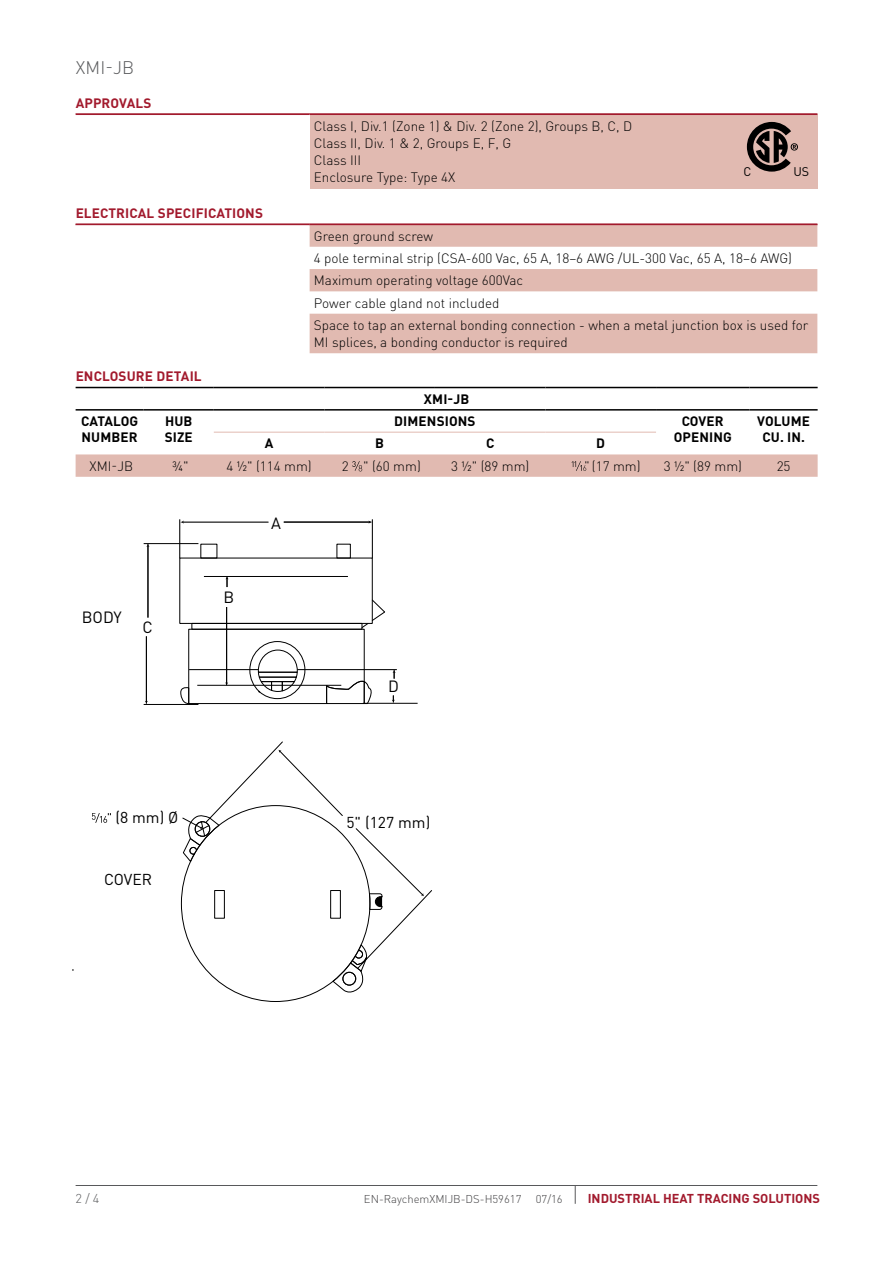
<style>
.page{position:relative;width:893px;height:1263px;background:#fff}
.page>*{position:absolute;margin:0;border:0;box-sizing:border-box;transform-origin:0 0}
.t1{font:300 18px "DIN Pro";color:#58595b}
.t2{font:16.05px "DIN Pro";color:#000}
.t3{font:15.6px "DIN Pro";color:#000}
.t4{font:300 13.5px/22.4px "DIN Pro";color:#000}
.t5{font:700 13.5px/16.2px "DIN Pro";letter-spacing:.01em;color:#000}
.t6{font:700 13.5px "DIN Pro";letter-spacing:.01em;color:#a21a2d}
.t7{font:700 12.75px "DIN Pro";color:#a21a2d}
.t8{font:300 12.75px "DIN Pro";color:#58595b}
.t9{font:12.45px "DIN Pro";color:#000}
.t10{font:300 11.25px "DIN Pro";color:#414042}
</style>
<div class="page">
<hr style="left:76px;top:1185px;width:741px;height:1px;background:#58595b">
<svg style="left:575px;top:1186px;width:1px;height:18px"></svg>
<div style="left:310px;top:114px;width:507px;height:74px;background:#e1bab1"></div>
<hr style="left:310px;top:114px;width:507px;height:1px;background:#a21a2d">
<hr style="left:76px;top:114px;width:234px;height:1px;background:#a21a2d">
<svg style="left:76px;top:225px;width:741px;height:129px"></svg>
<svg style="left:310px;top:225px;width:507px;height:128px;fill:#e1bab1"></svg>
<hr style="left:310px;top:224px;width:507px;height:1px;background:#a21a2d">
<hr style="left:76px;top:224px;width:234px;height:1px;background:#a21a2d">
<svg style="left:76px;top:388px;width:742px;height:44px"></svg>
<hr style="left:76px;top:387px;width:68px;height:1px;background:#000">
<hr style="left:144px;top:387px;width:70px;height:1px;background:#000">
<hr style="left:214px;top:387px;width:110px;height:1px;background:#000">
<hr style="left:324px;top:387px;width:111px;height:1px;background:#000">
<hr style="left:435px;top:387px;width:110px;height:1px;background:#000">
<hr style="left:545px;top:387px;width:111px;height:1px;background:#000">
<hr style="left:656px;top:387px;width:94px;height:1px;background:#000">
<hr style="left:750px;top:387px;width:68px;height:1px;background:#000">
<hr style="left:76px;top:409px;width:68px;height:2px;background:#000">
<hr style="left:144px;top:409px;width:70px;height:2px;background:#000">
<hr style="left:214px;top:409px;width:110px;height:2px;background:#000">
<hr style="left:324px;top:409px;width:111px;height:2px;background:#000">
<hr style="left:435px;top:409px;width:110px;height:2px;background:#000">
<hr style="left:545px;top:409px;width:111px;height:2px;background:#000">
<hr style="left:656px;top:409px;width:94px;height:2px;background:#000">
<hr style="left:750px;top:409px;width:68px;height:2px;background:#000">
<hr style="left:214px;top:432px;width:110px;height:1px;background:#e1bab1">
<hr style="left:324px;top:432px;width:111px;height:1px;background:#e1bab1">
<hr style="left:435px;top:432px;width:110px;height:1px;background:#e1bab1">
<hr style="left:545px;top:432px;width:111px;height:1px;background:#e1bab1">
<hr style="left:189px;top:669px;width:208px;height:1px;background:#000">
<hr style="left:180px;top:519px;width:1px;height:39px;background:#000">
<hr style="left:372px;top:519px;width:1px;height:39px;background:#000">
<hr style="left:183px;top:522px;width:85px;height:1px;background:#000">
<hr style="left:284px;top:522px;width:85px;height:1px;background:#000">
<hr style="left:148px;top:546px;width:1px;height:72px;background:#000">
<hr style="left:146px;top:636px;width:1px;height:66px;background:#000">
<hr style="left:144px;top:543px;width:54px;height:1px;background:#000">
<hr style="left:144px;top:704px;width:54px;height:1px;background:#000">
<svg style="left:393px;top:670px;width:3px;height:9px"></svg>
<svg style="left:392px;top:695px;width:3px;height:7px"></svg>
<hr style="left:363px;top:703px;width:55px;height:1px;background:#000">
<svg style="left:179px;top:558px;width:206px;height:146px"></svg>
<svg style="left:92px;top:813px;width:19px;height:10px"></svg>
<svg style="left:181px;top:741px;width:251px;height:261px"></svg>
<div style="left:214px;top:890px;width:11px;height:28px;border:1px solid #000"></div>
<div style="left:330px;top:890px;width:11px;height:28px;border:1px solid #000"></div>
<svg style="left:747px;top:122px;width:51px;height:50px"></svg>
<svg style="left:76px;top:454px;width:742px;height:23px;background:#e1bbb2"></svg>
<h1 class="t1" style="left:76px;top:55px;width:60px">XMI-JB</h1>
<p class="t6" style="left:76px;top:93px;width:19px">APPROVA</p>
<p class="t6" style="left:136px;top:93px;width:16px">LS</p>
<p class="t6" style="left:76px;top:204px;width:25px">ELECTRICA</p>
<p class="t6" style="left:147px;top:204px;width:28px">L SPECI</p>
<p class="t6" style="left:196px;top:204px;width:17px">FICATIONS</p>
<p class="t6" style="left:76px;top:367px;width:44px">ENCLOSURE</p>
<p class="t6" style="left:157px;top:367px;width:17px">DETAI</p>
<p class="t6" style="left:194px;top:367px;width:9px">L</p>
<p class="t4" style="left:314px;top:117px;width:320px;line-height:17.2px">Class I, Div.1 (Zone 1) &amp; Div. 2 (Zone 2), Groups B, C, D<br>Class II, Div. 1 &amp; 2, Groups E, F, G<br>Class III<br>Enclosure Type: Type 4X</p>
<p class="t9" style="left:744px;top:162px;width:9px">C</p>
<p class="t9" style="left:793px;top:162px;width:17px">US</p>
<p class="t4" style="left:314px;top:224px;width:496px">Green ground screw<br>4 pole terminal strip (CSA-600 Vac, 65 A, 18–6 AWG /UL-300 Vac, 65 A, 18–6 AWG)<br>Maximum operating voltage 600Vac<br>Power cable gland not included<br>Space to tap an external bonding connection - when a metal junction box is used for</p>
<p class="t4" style="left:314px;top:331px;width:255px">MI splices, a bonding conductor is required</p>
<p class="t5" style="left:424px;top:390px;width:47px">XMI-JB</p>
<p class="t5" style="left:81px;top:413px;width:59px">CATALOG<br>NUMBER</p>
<p class="t5" style="left:165px;top:413px;width:28px">HUB<br>SIZE</p>
<p class="t5" style="left:394px;top:413px;width:18px">DIMENSIONS</p>
<p class="t5" style="left:674px;top:413px;width:26px;text-align:center">COVER<br>OPENIN</p>
<p class="t5" style="left:723px;top:429px;width:10px">G</p>
<p class="t5" style="left:265px;top:435px;width:10px">A</p>
<p class="t5" style="left:375px;top:435px;width:10px">B</p>
<p class="t5" style="left:486px;top:435px;width:10px">C</p>
<p class="t5" style="left:596px;top:435px;width:10px">D</p>
<p class="t5" style="left:762px;top:413px;width:44px;text-indent:-5px">VOLUME<br>CU. IN.</p>
<p class="t4" style="left:89px;top:454px;width:45px">XMI-JB</p>
<p class="t4" style="left:172px;top:454px;width:18px">3/4 "</p>
<p class="t4" style="left:226px;top:454px;width:87px">4 1/2" (114 mm)</p>
<p class="t4" style="left:342px;top:454px;width:80px">2 " (60 mm)</p>
<p class="t4" style="left:451px;top:454px;width:80px">3 1/2" (89 mm)</p>
<p class="t4" style="left:592px;top:454px;width:50px">(17 mm)</p>
<p class="t4" style="left:664px;top:454px;width:80px">3 1/2" (89 mm)</p>
<p class="t4" style="left:777px;top:454px;width:15px">25</p>
<p class="t2" style="left:82px;top:604px;width:42px">BODY</p>
<p class="t2" style="left:142px;top:614px;width:12px">C</p>
<p class="t2" style="left:223px;top:585px;width:12px">B</p>
<p class="t2" style="left:271px;top:510px;width:11px">A</p>
<p class="t3" style="left:115px;top:805px;width:64px">(8 mm) Ø</p>
<p class="t3" style="left:104px;top:867px;width:49px">COVER</p>
<p class="t2" style="left:388px;top:674px;width:12px">D</p>
<p class="t3" style="left:346px;top:810px;width:85px">5" (127 mm)</p>
<p class="t8" style="left:76px;top:1190px;width:25px">2 / 4</p>
<p class="t10" style="left:364px;top:1191px;width:159px">EN-RaychemXMIJB-DS-H59617</p>
<p class="t10" style="left:536px;top:1191px;width:28px">07/16</p>
<p class="t7" style="left:588px;top:1190px;width:234px">INDUSTRIAL HEAT TRACING SOLUTIONS</p>
</div>
